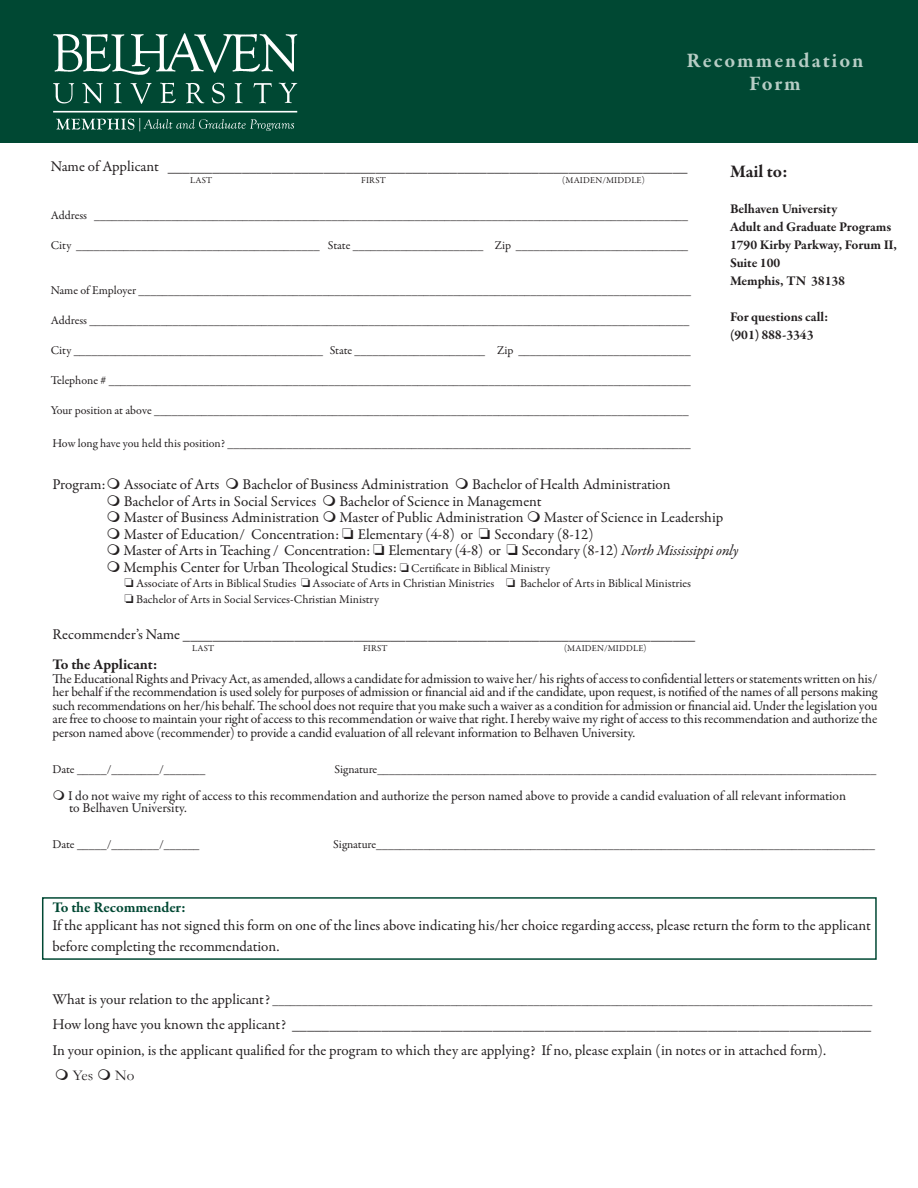
<style>
.page{position:relative;width:918px;height:1188px;background:#fff}
.page>*{position:absolute;margin:0;border:0;box-sizing:border-box;transform-origin:0 0}
.t1{font:700 21px/22.5px "Garamond Premr Pro";letter-spacing:.09em;color:#b7cdc5;text-align:center}
.t2{font:700 18px "Garamond Premr Pro";letter-spacing:-.005em;color:#231f20}
.t3{font:15px/21px "Garamond Premr Pro";letter-spacing:-.005em;color:#231f20}
.t4{font:700 15px "Garamond Premr Pro";letter-spacing:-.005em;color:#004833}
.t5{font:700 15px "Garamond Premr Pro";letter-spacing:-.01em;color:#231f20}
.t6{font:15px "Garamond";color:#231f20}
.t7{font:13.5px/13.5px "Garamond Premr Pro";letter-spacing:-.005em;color:#231f20;text-align:justify}
.t8{font:700 13.5px/18px "Garamond Premr Pro";letter-spacing:-.005em;color:#231f20}
.t9{font:12px "Garamond Premr Pro";color:#231f20}
.t10{font:9px "Garamond Premr Pro";letter-spacing:.02em;color:#231f20}
.s1{font-style:italic}
.s2{font-size:12px}
.s3{font-size:15px}
</style>
<div class="page">
<div style="left:42px;top:897px;width:835px;height:63px;border:2px solid #004833"></div>
<div style="left:0;top:0;width:918px;height:143px;background:#004833"></div>
<img style="left:53px;top:33px;width:245px;height:99px">
<p class="t1" style="left:686px;top:50px;width:179px">Recommendation<br>Form</p>
<p class="t3" style="left:51px;top:156px;width:638px">Name of Applicant ______________________________________________________________________</p>
<p class="t10" style="left:190px;top:175px;width:24px">LAST</p>
<p class="t10" style="left:361px;top:175px;width:26px">FIRST</p>
<p class="t10" style="left:562px;top:175px;width:84px">(MAIDEN/MIDDLE)</p>
<p class="t9" style="left:51px;top:208px;width:639px">Address ____________________________________________________________________________________________________</p>
<p class="t9" style="left:51px;top:238px;width:639px">City _________________________________________ State ______________________ Zip _____________________________</p>
<p class="t9" style="left:51px;top:283px;width:642px">Name of Employer _____________________________________________________________________________________________</p>
<p class="t9" style="left:51px;top:313px;width:640px">Address _____________________________________________________________________________________________________</p>
<p class="t9" style="left:51px;top:343px;width:641px">City __________________________________________ State ______________________ Zip _____________________________</p>
<p class="t9" style="left:51px;top:373px;width:642px">Telephone # __________________________________________________________________________________________________</p>
<p class="t9" style="left:51px;top:403px;width:639px">Your position at above __________________________________________________________________________________________</p>
<p class="t2" style="left:730px;top:161px;width:59px">Mail to:</p>
<p class="t8" style="left:730px;top:200px;width:109px">Belhaven University</p>
<p class="t8" style="left:730px;top:218px;width:163px">Adult and Graduate Programs</p>
<p class="t8" style="left:730px;top:236px;width:169px">1790 Kirby Parkway, Forum II,<br>Suite 100</p>
<p class="t8" style="left:730px;top:272px;width:117px">Memphis, TN 38138</p>
<p class="t8" style="left:730px;top:308px;width:100px">For questions call:</p>
<p class="t8" style="left:730px;top:326px;width:85px">(901) 888-3343</p>
<p class="t9" style="left:53px;top:436px;width:640px">How long have you held this position? ______________________________________________________________________________</p>
<p class="t3" style="left:53px;top:474px;width:168px">Program: Associate of Arts</p>
<p class="t3" style="left:243px;top:474px;width:208px">Bachelor of Business Administration</p>
<p class="t3" style="left:472px;top:474px;width:200px">Bachelor of Health Administration</p>
<p class="t3" style="left:124px;top:491px;width:194px">Bachelor of Arts in Social Services</p>
<p class="t3" style="left:340px;top:491px;width:204px">Bachelor of Science in Management</p>
<p class="t3" style="left:124px;top:507px;width:197px">Master of Business Administration</p>
<p class="t3" style="left:340px;top:507px;width:186px">Master of Public Administration</p>
<p class="t3" style="left:544px;top:507px;width:181px">Master of Science in Leadership</p>
<p class="t3" style="left:124px;top:524px;width:471px">Master of Education/ Concentration: □ Elementary (4-8) or □ Secondary (8-12)</p>
<p class="t3" style="left:123px;top:540px;width:616px">Master of Arts in Teaching / Concentration: □ Elementary (4-8) or □ Secondary (8-12) <span class="s1">North Mississippi only</span></p>
<p class="t3" style="left:123px;top:557px;width:428px">Memphis Center for Urban Theological Studies: □ <span class="s2">Certificate in Biblical Ministry</span></p>
<p class="t9" style="left:125px;top:576px;width:568px">□ Associate of Arts in Biblical Studies □ Associate of Arts in Christian Ministries □ Bachelor of Arts in Biblical Ministries</p>
<p class="t9" style="left:125px;top:592px;width:256px">□ Bachelor of Arts in Social Services-Christian Ministry</p>
<p class="t3" style="left:53px;top:624px;width:644px">Recommender’s Name _____________________________________________________________________</p>
<p class="t10" style="left:192px;top:643px;width:24px">LAST</p>
<p class="t10" style="left:363px;top:643px;width:26px">FIRST</p>
<p class="t10" style="left:564px;top:643px;width:84px">(MAIDEN/MIDDLE)</p>
<p class="t5" style="left:53px;top:655px;width:107px">To the Applicant:</p>
<p class="t7" style="left:53px;top:672px;width:827px">The Educational Rights and Privacy Act, as amended, allows a candidate for admission to waive her/ his rights of access to confidential letters or statements written on his/ her behalf if the recommendation is used solely for purposes of admission or financial aid and if the candidate, upon request, is notified of the names of all persons making such recommendations on her/his behalf. The school does not require that you make such a waiver as a condition for admission or financial aid. Under the legislation you are free to choose to maintain your right of access to this recommendation or waive that right. I hereby waive my right of access to this recommendation and authorize the person named above (recommender) to provide a candid evaluation of all relevant information to Belhaven University.</p>
<p class="t9" style="left:53px;top:762px;width:154px">Date _____/________/_______</p>
<p class="t9" style="left:334px;top:762px;width:543px">Signature____________________________________________________________________________________</p>
<p class="t7" style="left:68px;top:790px;width:780px;line-height:12px">I do not waive my right of access to this recommendation and authorize the person named above to provide a candid evaluation of all relevant information to Belhaven University.</p>
<p class="t9" style="left:53px;top:837px;width:149px">Date _____/________/______</p>
<p class="t9" style="left:333px;top:837px;width:543px">Signature____________________________________________________________________________________</p>
<p class="t4" style="left:53px;top:898px;width:135px">To the Recommender:</p>
<p class="t3" style="left:53px;top:915px;width:820px">If the applicant has not signed this form on one of the lines above indicating his/her choice regarding access, please return the form to the applicant before completing the recommendation.</p>
<p class="t9" style="left:53px;top:993px;width:821px"><span class="s3">What is your relation to the applicant?</span> _____________________________________________________________________________________________________</p>
<p class="t3" style="left:53px;top:1014px;width:820px">How long have you known the applicant? ______________________________________________________________________________</p>
<p class="t3" style="left:53px;top:1040px;width:775px">In your opinion, is the applicant qualified for the program to which they are applying? If no, please explain (in notes or in attached form).</p>
<p class="t6" style="left:73px;top:1066px;width:22px">Yes</p>
<p class="t6" style="left:115px;top:1066px;width:21px">No</p>
</div>
